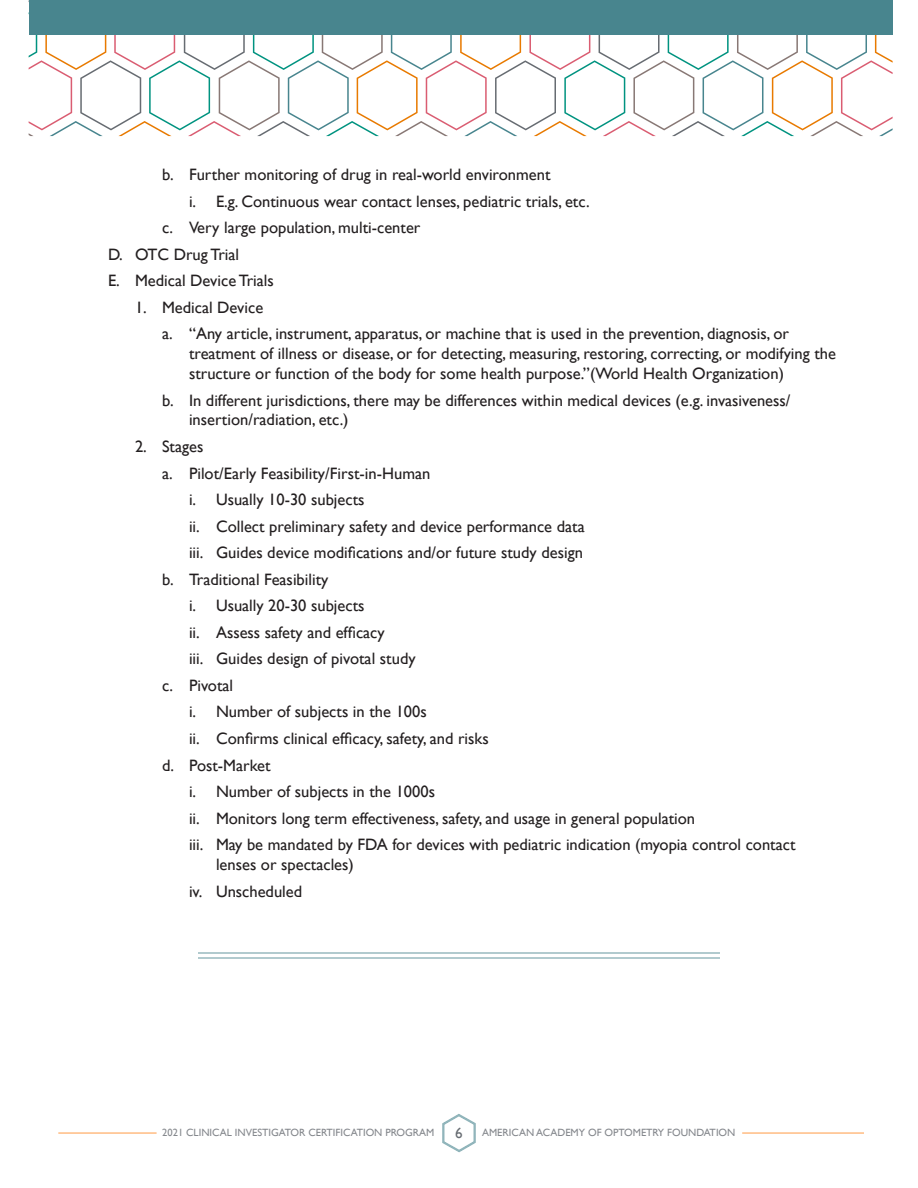
<style>
.page{position:relative;width:918px;height:1188px;background:#fff}
.page>*{position:absolute;margin:0;border:0;box-sizing:border-box;transform-origin:0 0}
.t1{font:16.5px/26.5px "Gill Sans";color:#231f20}
.t2{font:15px "Gill Sans";color:#676c72}
.t3{font:10.5px "Gill Sans";color:#84878c}
</style>
<div class="page">
<svg style="left:29px;top:34px;width:864px;height:102px"></svg>
<div style="left:29px;top:0;width:864px;height:34px;background:#48858e"></div>
<svg style="left:442px;top:1114px;width:34px;height:39px"></svg>
<hr style="left:58px;top:1132px;width:99px;height:2px;background:#ffbc82">
<hr style="left:742px;top:1132px;width:122px;height:2px;background:#ffbc82">
<hr style="left:198px;top:952px;width:522px;height:2px;background:#65979f">
<hr style="left:198px;top:957px;width:522px;height:2px;background:#65979f">
<p class="t1" style="left:162px;top:161px;width:390px">b. Further monitoring of drug in real-world environment</p>
<p class="t1" style="left:189px;top:188px;width:402px">i. E.g. Continuous wear contact lenses, pediatric trials, etc.</p>
<p class="t1" style="left:162px;top:214px;width:260px">c. Very large population, multi-center</p>
<p class="t1" style="left:108px;top:241px;width:133px">D. OTC Drug Trial</p>
<p class="t1" style="left:108px;top:267px;width:167px">E. Medical Device Trials</p>
<p class="t1" style="left:162px;top:294px;width:629px;text-indent:-27px">1. Medical Device<br>a. “Any article, instrument, apparatus, or machine that is used in the prevention, diagnosis, or</p>
<p class="t1" style="left:189px;top:344px;width:649px;line-height:19.8px">treatment of illness or disease, or for detecting, measuring, restoring, correcting, or modifying the structure or function of the body for some health purpose.”(World Health Organization)</p>
<p class="t1" style="left:189px;top:390px;width:603px;line-height:19.8px;text-indent:-27px">b. In different jurisdictions, there may be differences within medical devices (e.g. invasiveness/ insertion/radiation, etc.)</p>
<p class="t1" style="left:135px;top:433px;width:70px">2. Stages</p>
<p class="t1" style="left:162px;top:459px;width:270px">a. Pilot/Early Feasibility/First-in-Human</p>
<p class="t1" style="left:189px;top:486px;width:177px">i. Usually 10-30 subjects</p>
<p class="t1" style="left:189px;top:513px;width:397px">ii. Collect preliminary safety and device performance data</p>
<p class="t1" style="left:189px;top:539px;width:396px">iii. Guides device modifications and/or future study design</p>
<p class="t1" style="left:162px;top:566px;width:168px">b. Traditional Feasibility</p>
<p class="t1" style="left:189px;top:592px;width:177px">i. Usually 20-30 subjects</p>
<p class="t1" style="left:189px;top:619px;width:197px">ii. Assess safety and efficacy</p>
<p class="t1" style="left:189px;top:645px;width:228px">iii. Guides design of pivotal study</p>
<p class="t1" style="left:162px;top:672px;width:73px">c. Pivotal</p>
<p class="t1" style="left:189px;top:698px;width:239px">i. Number of subjects in the 100s</p>
<p class="t1" style="left:189px;top:725px;width:301px">ii. Confirms clinical efficacy, safety, and risks</p>
<p class="t1" style="left:162px;top:752px;width:110px">d. Post-Market</p>
<p class="t1" style="left:189px;top:778px;width:248px">i. Number of subjects in the 1000s</p>
<p class="t1" style="left:189px;top:805px;width:508px">ii. Monitors long term effectiveness, safety, and usage in general population</p>
<p class="t1" style="left:189px;top:831px;width:608px">iii. May be mandated by FDA for devices with pediatric indication (myopia control contact</p>
<p class="t1" style="left:189px;top:851px;width:166px;text-indent:27px">lenses or spectacles) iv. Unscheduled</p>
<p class="t3" style="left:162px;top:1127px;width:274px">2021 CLINICAL INVESTIGATOR CERTIFICATION PROGRAM</p>
<p class="t2" style="left:455px;top:1124px;width:9px">6</p>
<p class="t3" style="left:482px;top:1127px;width:255px">AMERICAN ACADEMY OF OPTOMETRY FOUNDATION</p>
</div>
